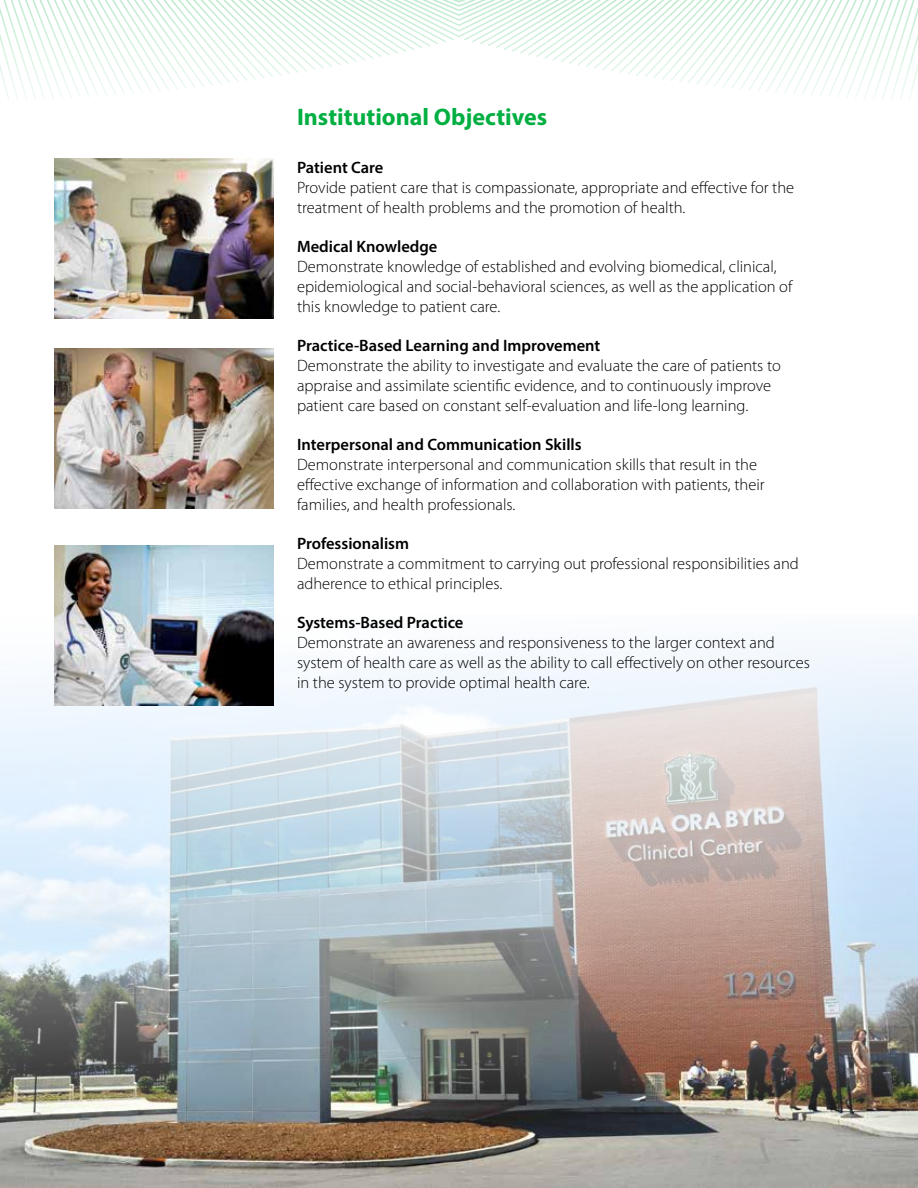
<style>
.page{position:relative;width:918px;height:1188px;background:#fff}
.page>*{position:absolute;margin:0;border:0;box-sizing:border-box;transform-origin:0 0}
.t1{font:700 24px "Myriad Pro";color:#00af41}
.t2{font:300 16.5px/19.8px "Myriad Pro";color:#000}
.t3{font:600 16.5px "Myriad Pro";color:#000}
</style>
<div class="page">
<svg style="left:0;top:0;width:918px;height:100px"></svg>
<img style="left:0;top:615px;width:918px;height:573px">
<img style="left:54px;top:159px;width:219px;height:160px">
<img style="left:54px;top:348px;width:219px;height:160px">
<img style="left:54px;top:546px;width:219px;height:160px">
<h1 class="t1" style="left:297px;top:101px;width:252px">Institutional Objectives</h1>
<p class="t3" style="left:297px;top:157px;width:88px">Patient Care</p>
<p class="t2" style="left:297px;top:177px;width:499px">Provide patient care that is compassionate, appropriate and effective for the treatment of health problems and the promotion of health.</p>
<p class="t3" style="left:297px;top:236px;width:142px">Medical Knowledge</p>
<p class="t2" style="left:297px;top:257px;width:497px">Demonstrate knowledge of established and evolving biomedical, clinical, epidemiological and social-behavioral sciences, as well as the application of this knowledge to patient care.</p>
<p class="t3" style="left:297px;top:335px;width:305px">Practice-Based Learning and Improvement</p>
<p class="t2" style="left:297px;top:356px;width:485px">Demonstrate the ability to investigate and evaluate the care of patients to appraise and assimilate scientific evidence, and to continuously improve patient care based on constant self-evaluation and life-long learning.</p>
<p class="t3" style="left:297px;top:434px;width:286px">Interpersonal and Communication Skills</p>
<p class="t2" style="left:297px;top:455px;width:469px">Demonstrate interpersonal and communication skills that result in the effective exchange of information and collaboration with patients, their families, and health professionals.</p>
<p class="t3" style="left:297px;top:533px;width:114px">Professionalism</p>
<p class="t2" style="left:297px;top:554px;width:503px">Demonstrate a commitment to carrying out professional responsibilities and adherence to ethical principles.</p>
<p class="t3" style="left:297px;top:612px;width:168px">Systems-Based Practice</p>
<p class="t2" style="left:297px;top:633px;width:514px">Demonstrate an awareness and responsiveness to the larger context and system of health care as well as the ability to call effectively on other resources in the system to provide optimal health care.</p>
</div>
